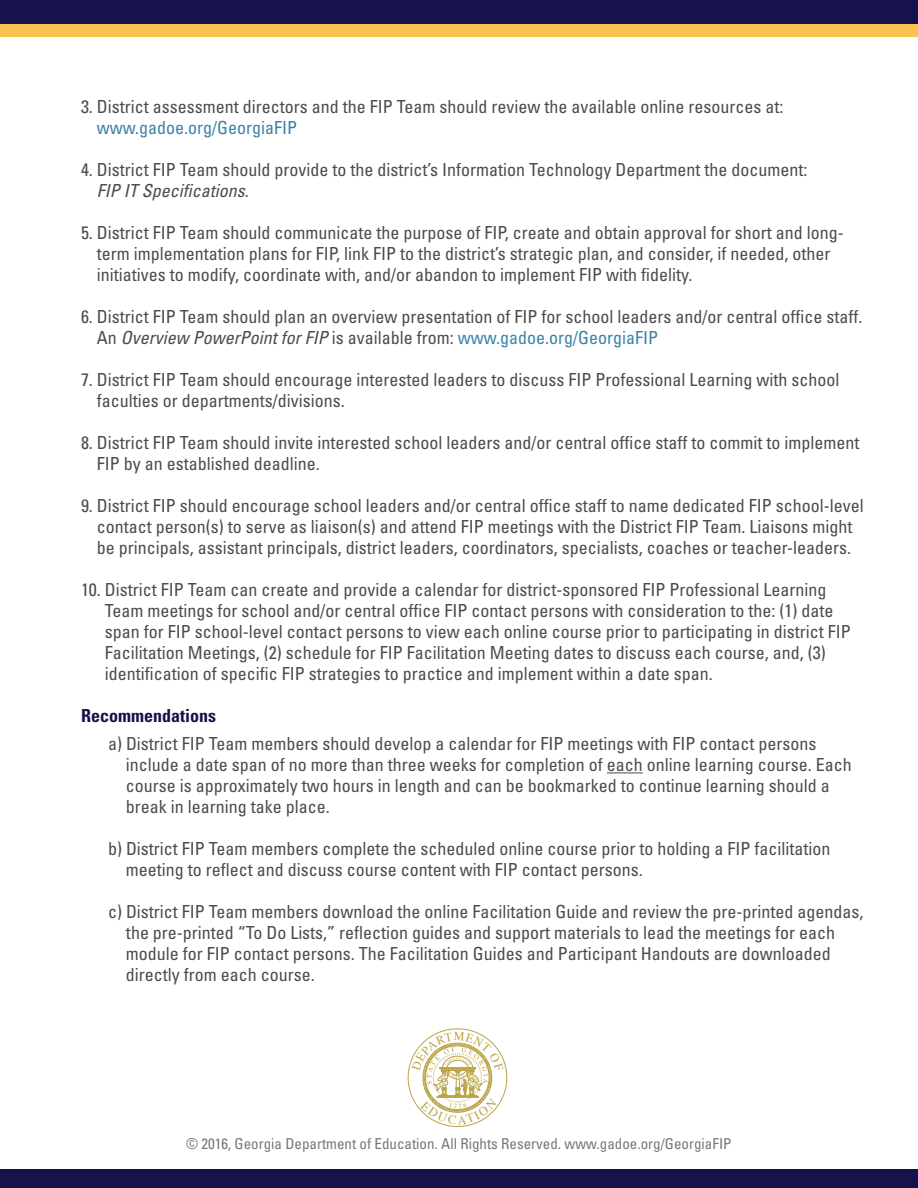
<style>
.page{position:relative;width:918px;height:1188px;background:#fff}
.page>*{position:absolute;margin:0;border:0;box-sizing:border-box;transform-origin:0 0}
.t1{font:condensed 18px/21px "Univers";color:#4b4c4d}
.t2{font:700 condensed 18px "Univers";color:#16124c}
.t3{font:condensed 15px "Univers";color:#76787b}
.s1{color:#3c83a8}
.s2{font-style:italic}
</style>
<div class="page">
<hr style="left:607px;top:772px;width:36px;height:1px;background:#4b4c4d">
<div style="left:0;top:1169px;width:918px;height:19px;background:#16124c"></div>
<div style="left:0;top:0;width:918px;height:37px;background:#f9c44d"></div>
<div style="left:0;top:0;width:918px;height:24px;background:#16124c"></div>
<svg style="left:412px;top:1032px;width:91px;height:93px"></svg>
<p class="t1" style="left:97px;top:96px;width:688px;text-indent:-16px">3. District assessment directors and the FIP Team should review the available online resources at: <span class="s1">www.gadoe.org/GeorgiaFIP</span></p>
<p class="t1" style="left:97px;top:159px;width:712px;text-indent:-16px">4. District FIP Team should provide to the district’s Information Technology Department the document:<br><span class="s2">FIP IT Specifications</span>.</p>
<p class="t1" style="left:97px;top:222px;width:748px;text-indent:-16px">5. District FIP Team should communicate the purpose of FIP, create and obtain approval for short and long&shy;term implementation plans for FIP, link FIP to the district’s strategic plan, and consider, if needed, other initiatives to modify, coordinate with, and/or abandon to implement FIP with fidelity.</p>
<p class="t1" style="left:97px;top:306px;width:767px;text-indent:-16px">6. District FIP Team should plan an overview presentation of FIP for school leaders and/or central office staff.<br>An <span class="s2">Overview PowerPoint for FIP</span> is available from: <span class="s1">www.gadoe.org/GeorgiaFIP</span></p>
<p class="t1" style="left:97px;top:369px;width:744px;text-indent:-16px">7. District FIP Team should encourage interested leaders to discuss FIP Professional Learning with school faculties or departments/divisions.</p>
<p class="t1" style="left:97px;top:432px;width:764px;text-indent:-16px">8. District FIP Team should invite interested school leaders and/or central office staff to commit to implement<br>FIP by an established deadline.</p>
<p class="t1" style="left:81px;top:495px;width:784px;text-align:center">9. District FIP should encourage school leaders and/or central office staff to name dedicated FIP school-level contact person(s) to serve as liaison(s) and attend FIP meetings with the District FIP Team. Liaisons might<br>be principals, assistant principals, district leaders, coordinators, specialists, coaches or teacher-leaders.</p>
<p class="t1" style="left:105px;top:579px;width:747px;text-indent:-24px">10. District FIP Team can create and provide a calendar for district-sponsored FIP Professional Learning Team meetings for school and/or central office FIP contact persons with consideration to the: (1) date span for FIP school-level contact persons to view each online course prior to participating in district FIP Facilitation Meetings, (2) schedule for FIP Facilitation Meeting dates to discuss each course, and, (3) identification of specific FIP strategies to practice and implement within a date span.</p>
<p class="t2" style="left:81px;top:705px;width:136px">Recommendations</p>
<p class="t1" style="left:126px;top:733px;width:727px;text-indent:-18px">a) District FIP Team members should develop a calendar for FIP meetings with FIP contact persons include a date span of no more than three weeks for completion of each online learning course. Each course is approximately two hours in length and can be bookmarked to continue learning should a break in learning take place.</p>
<p class="t1" style="left:126px;top:838px;width:706px;text-indent:-18px">b) District FIP Team members complete the scheduled online course prior to holding a FIP facilitation meeting to reflect and discuss course content with FIP contact persons.</p>
<p class="t1" style="left:126px;top:901px;width:739px;text-indent:-18px">c) District FIP Team members download the online Facilitation Guide and review the pre-printed agendas, the pre-printed “To Do Lists,” reflection guides and support materials to lead the meetings for each module for FIP contact persons. The Facilitation Guides and Participant Handouts are downloaded directly from each course.</p>
<p class="t3" style="left:186px;top:1134px;width:547px">© 2016, Georgia Department of Education. All Rights Reserved. www.gadoe.org/GeorgiaFIP</p>
</div>
